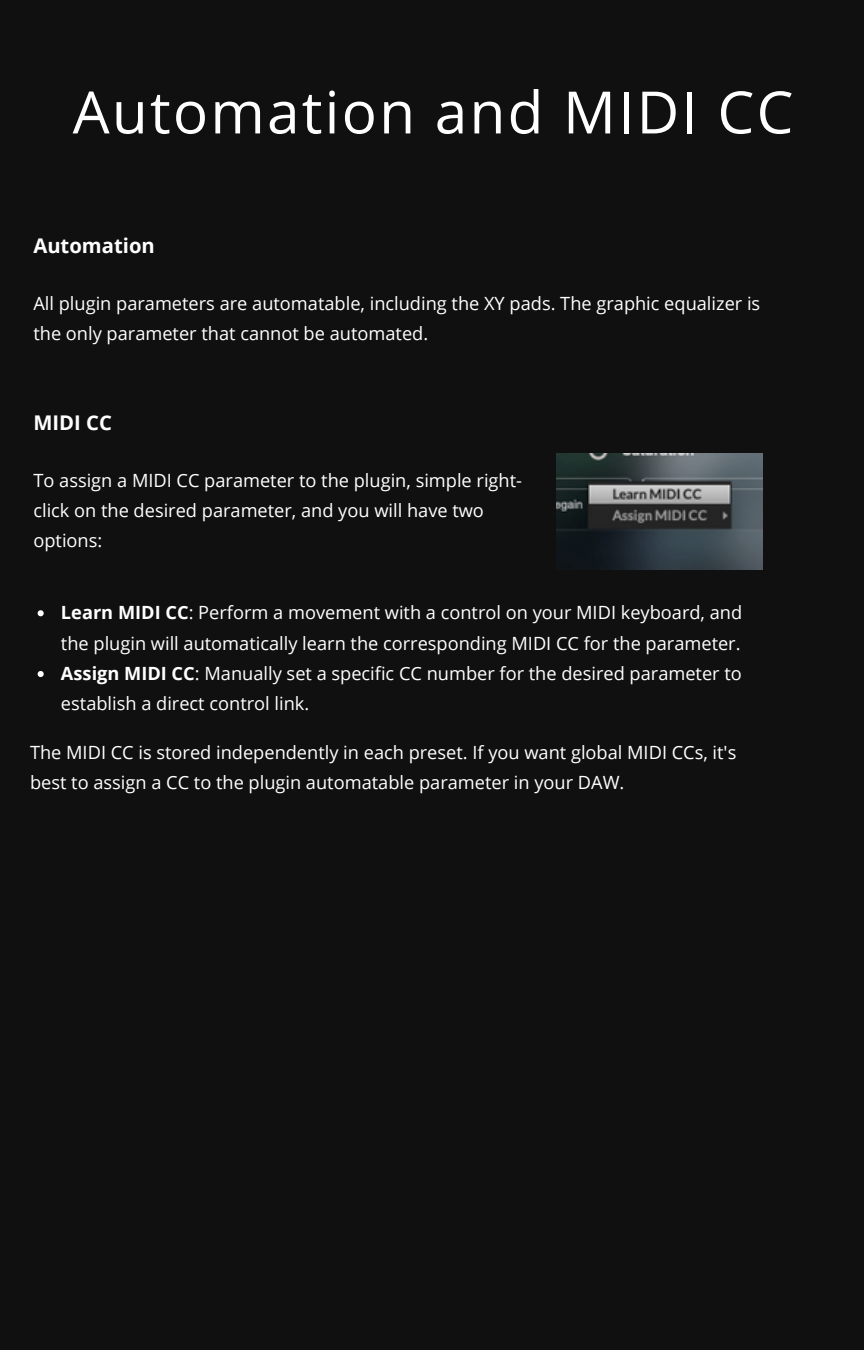
<style>
.page{position:relative;width:864px;height:1350px;background:#101010}
.page>*{position:absolute;margin:0;border:0;box-sizing:border-box;transform-origin:0 0}
.t1{font:58.5px "Open Sans";letter-spacing:.04em;color:#fff}
.t2{font:700 20.25px "Open Sans";color:#fff}
.t3{font:18.22px/30.4px "Open Sans";color:#fff}
.s1{font-weight:700}
</style>
<div class="page">
<img style="left:557px;top:453px;width:206px;height:116px">
<svg style="left:38px;top:610px;width:6px;height:6px"></svg>
<svg style="left:38px;top:671px;width:6px;height:6px"></svg>
<h3 class="t1" style="left:73px;top:71px;width:722px">Automation and MIDI CC</h3>
<p class="t2" style="left:33px;top:232px;width:123px">Automation</p>
<h2 class="t3" style="left:33px;top:288px;width:728px">All plugin parameters are automatable, including the XY pads. The graphic equalizer is the only parameter that cannot be automated.</h2>
<p class="t2" style="left:33px;top:409px;width:80px">MIDI CC</p>
<p class="t3" style="left:33px;top:464px;width:490px">To assign a MIDI CC parameter to the plugin, simple right&shy;click on the desired parameter, and you will have two options:</p>
<p class="t3" style="left:61px;top:597px;width:683px"><span class="s1">Learn MIDI CC</span>: Perform a movement with a control on your MIDI keyboard, and the plugin will automatically learn the corresponding MIDI CC for the parameter.</p>
<p class="t3" style="left:61px;top:658px;width:682px"><span class="s1">Assign MIDI CC</span>: Manually set a specific CC number for the desired parameter to establish a direct control link.</p>
<p class="t3" style="left:30px;top:736px;width:708px">The MIDI CC is stored independently in each preset. If you want global MIDI CCs, it's best to assign a CC to the plugin automatable parameter in your DAW.</p>
</div>
